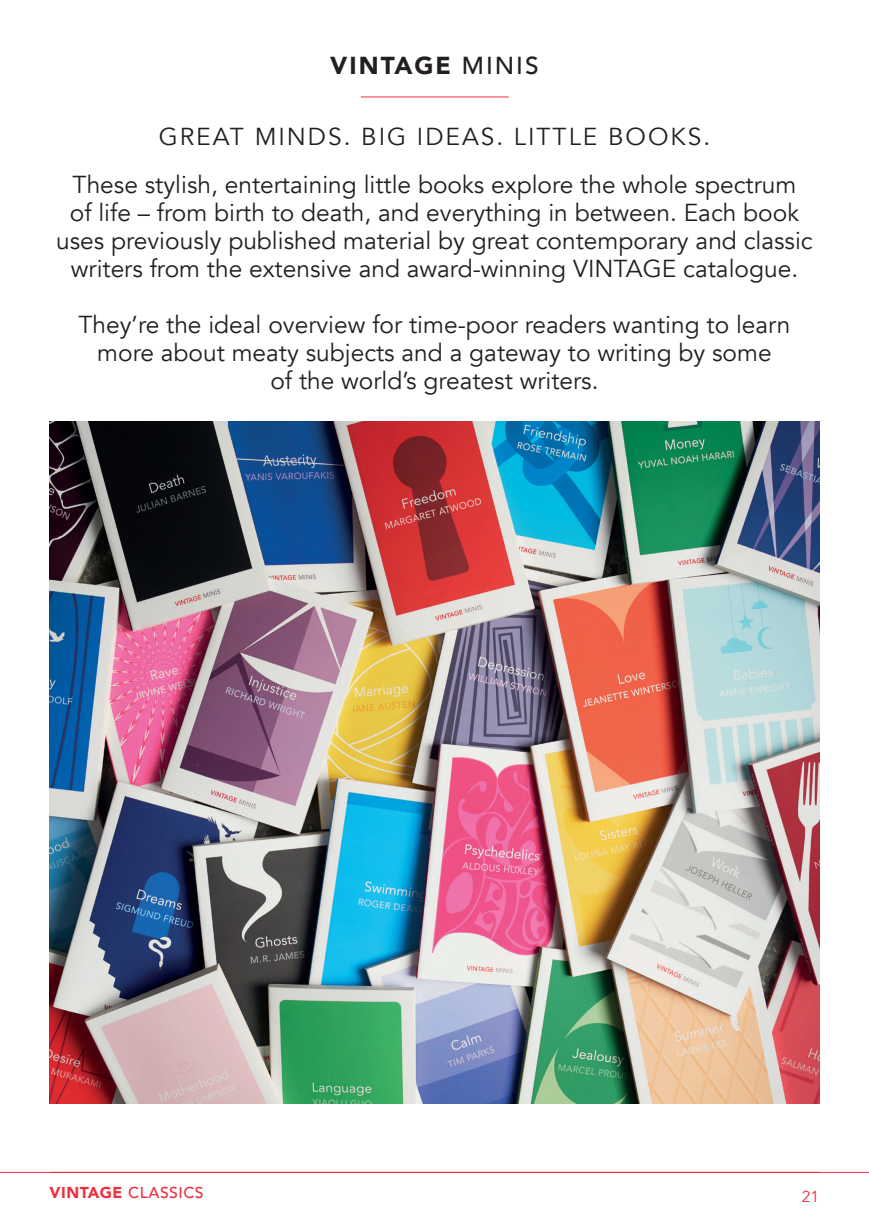
<style>
.page{position:relative;width:869px;height:1228px;background:#fff}
.page>*{position:absolute;margin:0;border:0;box-sizing:border-box;transform-origin:0 0}
.t1{font:24.5px/28px "Avenir";color:#231f20;text-align:center}
.t2{font:24.5px "Avenir";letter-spacing:.08em;color:#231f20}
.t3{font:900 24.5px "Avenir";letter-spacing:.08em;color:#231f20}
.t4{font:500 15.75px "Avenir";letter-spacing:.03em;color:#ee2f3e}
.t5{font:15.75px "Avenir";color:#ee2f3e}
.s1{font-weight:500}
.s2{font-weight:900}
</style>
<div class="page">
<hr style="left:0;top:1172px;width:819px;height:1px;background:#ee2f3e">
<hr style="left:360px;top:97px;width:148px;height:1px;background:#ee2f3e">
<img style="left:50px;top:422px;width:769px;height:682px">
<hr style="left:50px;top:1172px;width:818px;height:1px;background:#ee2f3e">
<p class="t3" style="left:330px;top:45px;width:210px">VINTAGE <span class="s1">MINIS</span></p>
<p class="t2" style="left:159px;top:121px;width:553px">GREAT MINDS. BIG IDEAS. LITTLE BOOKS.</p>
<p class="t1" style="left:56px;top:171px;width:757px">These stylish, entertaining little books explore the whole spectrum<br>of life – from birth to death, and everything in between. Each book uses previously published material by great contemporary and classic writers from the extensive and award-winning VINTAGE catalogue.</p>
<p class="t1" style="left:78px;top:311px;width:713px">They’re the ideal overview for time-poor readers wanting to learn more about meaty subjects and a gateway to writing by some<br>of the world’s greatest writers.</p>
<p class="t4" style="left:50px;top:1179px;width:155px"><span class="s2">VINTAGE</span> CLASSICS</p>
<p class="t5" style="left:801px;top:1187px;width:19px">21</p>
</div>
